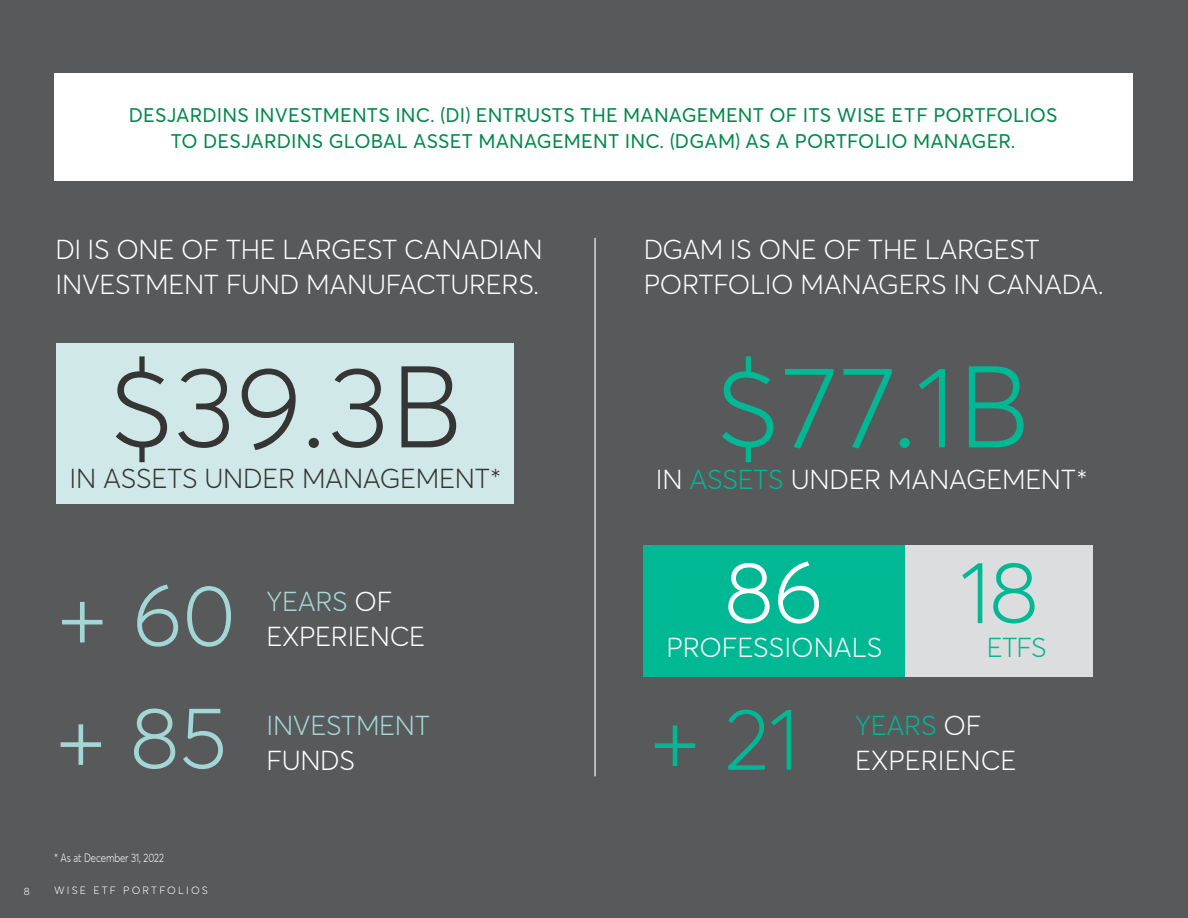
<style>
.page{position:relative;width:1188px;height:918px;background:#58595b}
.page>*{position:absolute;margin:0;border:0;box-sizing:border-box;transform-origin:0 0}
.t1{font:300 114.15px "Averta";color:#353535}
.t2{font:300 114.15px "Averta";color:#00b894}
.t3{font:300 87.15px "Averta";color:#a3d7d6}
.t4{font:300 87.15px "Averta";color:#fff}
.t5{font:300 87.15px "Averta";color:#00b894}
.t6{font:300 87px "Averta";color:#00b894}
.t7{font:300 27.15px/34.8px "Averta";letter-spacing:-.01em;color:#fff}
.t8{font:300 27.15px "Averta";letter-spacing:-.01em;color:#353535}
.t9{font:300 27.15px/34.8px "Averta";letter-spacing:-.01em;color:#a3d7d6}
.t10{font:300 27.15px "Averta";color:#00b894}
.t11{font:19.5px/25.5px "Averta";letter-spacing:.01em;color:#008849;text-align:center}
.t12{font:300 12px "Averta";letter-spacing:-.01em;color:#fff;scale:.8 1}
.t13{font:300 10.5px "Averta";letter-spacing:.21em;color:#fff}
.s1{color:#a3d7d6}
.s2{color:#fff}
.s3{color:#00b894}
</style>
<div class="page">
<div style="left:644px;top:545px;width:261px;height:131px;background:#00b894"></div>
<div style="left:905px;top:545px;width:188px;height:131px;background:#dcddde"></div>
<div style="left:57px;top:343px;width:457px;height:161px;background:#d0e9e8"></div>
<hr style="left:594px;top:238px;width:2px;height:538px;background:#fff">
<div style="left:54px;top:74px;width:1078px;height:108px;background:#fff"></div>
<h3 class="t11" style="left:129px;top:103px;width:930px">DESJARDINS INVESTMENTS INC. (DI) ENTRUSTS THE MANAGEMENT OF ITS WISE ETF PORTFOLIOS<br>TO DESJARDINS GLOBAL ASSET MANAGEMENT INC. (DGAM) AS A PORTFOLIO MANAGER.</h3>
<p class="t7" style="left:56px;top:232px;width:489px">DI IS ONE OF THE LARGEST CANADIAN<br>INVESTMENT FUND MANUFACTURERS.</p>
<p class="t7" style="left:644px;top:232px;width:462px">DGAM IS ONE OF THE LARGEST<br>PORTFOLIO MANAGERS IN CANADA.</p>
<p class="t1" style="left:109px;top:336px;width:356px">$39.3B</p>
<p class="t8" style="left:70px;top:461px;width:433px">IN ASSETS UNDER MANAGEMENT*</p>
<p class="t3" style="left:57px;top:562px;width:181px">+ 60</p>
<p class="t7" style="left:266px;top:584px;width:160px"><span class="s1">YEARS</span> OF<br>EXPERIENCE</p>
<p class="t3" style="left:55px;top:684px;width:173px">+ 85</p>
<p class="t9" style="left:266px;top:708px;width:165px">INVESTMENT<br><span class="s2">FUNDS</span></p>
<p class="t12" style="left:54px;top:850px;width:139px">* As at December 31, 2022</p>
<p class="t13" style="left:24px;top:885px;width:8px">8</p>
<p class="t13" style="left:54px;top:884px;width:155px">WISE ETF PORTFOLIOS</p>
<p class="t2" style="left:715px;top:336px;width:317px">$77.1B</p>
<p class="t7" style="left:656px;top:461px;width:433px">IN <span class="s3">ASSETS</span> UNDER MANAGEMENT*</p>
<p class="t4" style="left:724px;top:538px;width:101px">86</p>
<p class="t7" style="left:667px;top:630px;width:217px">PROFESSIONALS</p>
<p class="t5" style="left:960px;top:538px;width:80px">18</p>
<p class="t10" style="left:987px;top:631px;width:61px">ETFS</p>
<p class="t6" style="left:650px;top:685px;width:151px">+ 21</p>
<p class="t7" style="left:855px;top:708px;width:162px"><span class="s3">YEARS</span> OF<br>EXPERIENCE</p>
</div>
